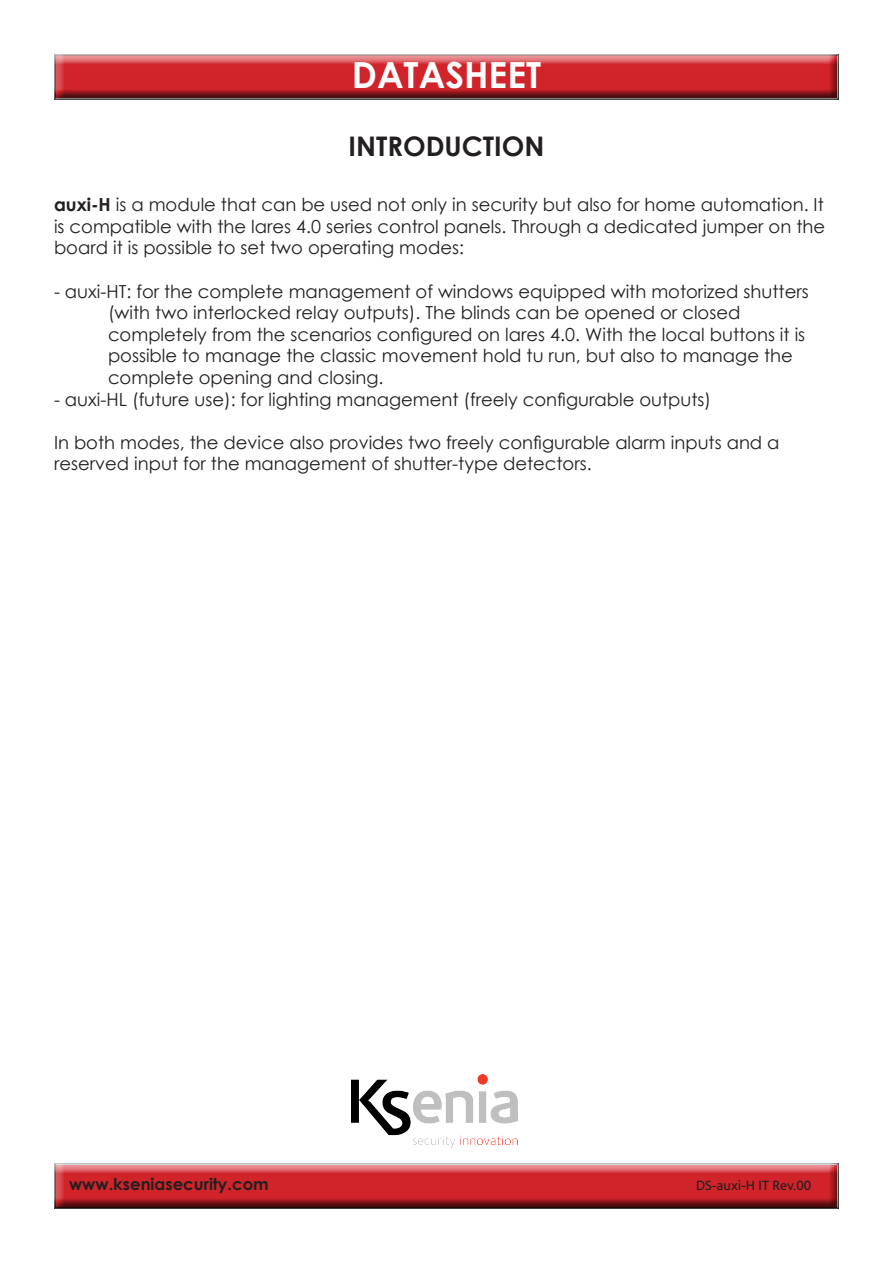
<style>
.page{position:relative;width:893px;height:1263px;background:#fff}
.page>*{position:absolute;margin:0;border:0;box-sizing:border-box;transform-origin:0 0}
.t1{font:700 36px "Century Gothic";color:#fff}
.t2{font:700 27px "Century Gothic";color:#231f20}
.t3{font:18px/21.6px "Century Gothic";color:#231f20}
.t4{font:700 16.5px "Century Gothic";color:#231f20}
.t5{font:13.5px "Corisande";color:#231f20}
.s1{font-weight:700}
</style>
<div class="page">
<div style="left:53px;top:54px;width:786px;height:48px;background:#231f20;opacity:.75"></div>
<div style="left:53px;top:1163px;width:787px;height:48px;background:#231f20;opacity:.75"></div>
<img style="left:352px;top:1074px;width:165px;height:74px">
<h1 class="t1" style="left:352px;top:52px;width:191px">DATASHEET</h1>
<h2 class="t2" style="left:348px;top:130px;width:198px">INTRODUCTION</h2>
<p class="t3" style="left:54px;top:194px;width:773px;text-align:justify"><span class="s1">auxi-H</span> is a module that can be used not only in security but also for home automation. It is compatible with the lares 4.0 series control panels. Through a dedicated jumper on the board it is possible to set two operating modes:</p>
<p class="t3" style="left:108px;top:280px;width:702px;text-indent:-54px">- auxi-HT: for the complete management of windows equipped with motorized shutters (with two interlocked relay outputs). The blinds can be opened or closed completely from the scenarios configured on lares 4.0. With the local buttons it is possible to manage the classic movement hold tu run, but also to manage the complete opening and closing.</p>
<p class="t3" style="left:54px;top:388px;width:659px">- auxi-HL (future use): for lighting management (freely configurable outputs)</p>
<p class="t3" style="left:54px;top:431px;width:727px">In both modes, the device also provides two freely configurable alarm inputs and a reserved input for the management of shutter-type detectors.</p>
<p class="t4" style="left:69px;top:1174px;width:201px">www.kseniasecurity.com</p>
<p class="t5" style="left:696px;top:1178px;width:117px">DS-auxi-H IT Rev.00</p>
</div>
